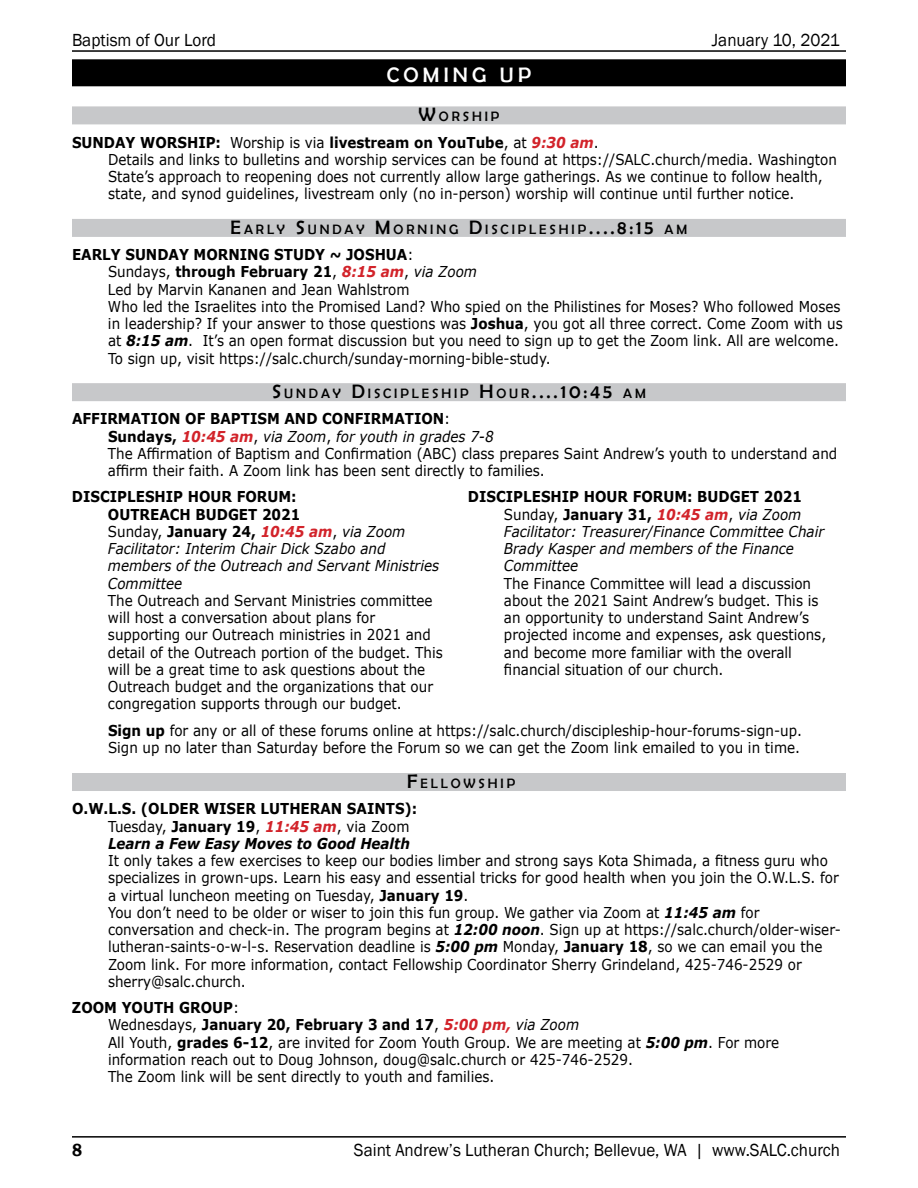
<style>
.page{position:relative;width:918px;height:1188px;background:#fff}
.page>*{position:absolute;margin:0;border:0;box-sizing:border-box;transform-origin:0 0}
.t1{font:21px "Berlin Sans FB";letter-spacing:.2em;color:#fff}
.t2{font:18px "Franklin Gothic";color:#000;scale:.95 1}
.t3{font:600 18px "Franklin Gothic";color:#000;scale:.95 1}
.t4{font:15px/17.2px "Verdana";color:#000;scale:.9 1}
.t5{font:italic 15px/17.2px "Verdana";color:#000;scale:.9 1}
.t6{font:700 15px/17.2px "Verdana";color:#000;scale:.9 1}
.t7{font:13.65px "Berlin Sans FB";letter-spacing:.215em;color:#000}
.s1{font-size:19.5px}
.s2{font-weight:700}
.s3{font-weight:700;font-style:italic;color:#d2232a}
.s4{font-style:italic}
.s5{font-weight:700;font-style:italic}
.s6{font-weight:700;font-style:normal}
.s7{font-style:normal}
.s8{font-weight:700;color:#d2232a}
.s9{font-weight:400}
.s10{font-style:italic;color:#d2232a}
</style>
<div class="page">
<hr style="left:72px;top:1136px;width:774px;height:2px;background:#000">
<hr style="left:72px;top:50px;width:774px;height:2px;background:#000">
<div style="left:72px;top:59px;width:774px;height:27px;background:#000"></div>
<div style="left:72px;top:106px;width:774px;height:18px;background:#c7c8ca"></div>
<div style="left:72px;top:219px;width:774px;height:18px;background:#c7c8ca"></div>
<div style="left:72px;top:383px;width:774px;height:18px;background:#c7c8ca"></div>
<div style="left:72px;top:773px;width:774px;height:18px;background:#c7c8ca"></div>
<p class="t2" style="left:72px;top:29px;width:153px">Baptism of Our Lord</p>
<p class="t2" style="left:712px;top:29px;width:136px">January 10, 2021</p>
<h1 class="t1" style="left:387px;top:63px;width:146px">COMING UP</h1>
<p class="t7" style="left:419px;top:109px;width:82px"><span class="s1">W</span>ORSHIP</p>
<p class="t4" style="left:108px;top:133px;width:812px;text-indent:-36px"><span class="s2">SUNDAY WORSHIP:</span> Worship is via <span class="s2">livestream on YouTube</span>, at <span class="s3">9:30 am</span>.<br>Details and links to bulletins and worship services can be found at https://SALC.church/media. Washington State’s approach to reopening does not currently allow large gatherings. As we continue to follow health, state, and synod guidelines, livestream only (no in-person) worship will continue until further notice.</p>
<p class="t7" style="left:231px;top:222px;width:458px"><span class="s1">E</span>ARLY <span class="s1">S</span> UNDAY <span class="s1">M</span>ORNING <span class="s1">D</span>ISCIPLESHIP<span class="s1">....8:15</span> AM</p>
<p class="t4" style="left:108px;top:246px;width:818px;text-indent:-36px"><span class="s2">EARLY SUNDAY MORNING STUDY ~ JOSHUA</span>:<br>Sundays, <span class="s2">through February 21</span>, <span class="s3">8:15 am</span>, <span class="s4">via Zoom<br></span>Led by Marvin Kananen and Jean Wahlstrom<br>Who led the Israelites into the Promised Land? Who spied on the Philistines for Moses? Who followed Moses in leadership? If your answer to those questions was <span class="s2">Joshua</span>, you got all three correct. Come Zoom with us at <span class="s5">8:15 am</span>. It’s an open format discussion but you need to sign up to get the Zoom link. All are welcome.<br>To sign up, visit https://salc.church/sunday-morning-bible-study.</p>
<p class="t7" style="left:272px;top:386px;width:375px"><span class="s1">S</span> UNDAY <span class="s1">D</span>ISCIPLESHIP <span class="s1">H</span> OUR<span class="s1">....10:45</span> AM</p>
<p class="t4" style="left:108px;top:410px;width:812px;text-indent:-36px"><span class="s2">AFFIRMATION OF BAPTISM AND CONFIRMATION</span>:<br><span class="s2">Sundays,</span> <span class="s3">10:45 am</span>, <span class="s4">via Zoom</span>, <span class="s4">for youth in grades 7-8<br></span>The Affirmation of Baptism and Confirmation (ABC) class prepares Saint Andrew’s youth to understand and affirm their faith. A Zoom link has been sent directly to families.</p>
<p class="t5" style="left:108px;top:488px;width:370px;text-indent:-36px"><span class="s6">DISCIPLESHIP HOUR FORUM:<br>OUTREACH BUDGET 2021<br></span><span class="s7">Sunday,</span> <span class="s6">January 24,</span> <span class="s8">10:45 am</span><span class="s7">,</span> via Zoom<br>Facilitator: Interim Chair Dick Szabo and members of the Outreach and Servant Ministries<br>Committee</p>
<p class="t4" style="left:108px;top:592px;width:373px">The Outreach and Servant Ministries committee will host a conversation about plans for supporting our Outreach ministries in 2021 and detail of the Outreach portion of the budget. This will be a great time to ask questions about the Outreach budget and the organizations that our congregation supports through our budget.</p>
<p class="t5" style="left:504px;top:488px;width:357px;text-indent:-36px"><span class="s6">DISCIPLESHIP HOUR FORUM: BUDGET 2021<br></span><span class="s7">Sunday,</span> <span class="s6">January 31,</span> <span class="s8">10:45 am</span><span class="s7">,</span> via Zoom Facilitator: Treasurer/Finance Committee Chair Brady Kasper and members of the Finance Committee</p>
<p class="t4" style="left:504px;top:574px;width:360px">The Finance Committee will lead a discussion about the 2021 Saint Andrew’s budget. This is an opportunity to understand Saint Andrew’s projected income and expenses, ask questions, and become more familiar with the overall financial situation of our church.</p>
<p class="t4" style="left:108px;top:721px;width:773px"><span class="s2">Sign up</span> for any or all of these forums online at https://salc.church/discipleship-hour-forums-sign-up.<br>Sign up no later than Saturday before the Forum so we can get the Zoom link emailed to you in time.</p>
<p class="t7" style="left:407px;top:776px;width:110px"><span class="s1">F</span>ELLOWSHIP</p>
<p class="t6" style="left:108px;top:800px;width:345px;text-indent:-36px">O.W.L.S. (OLDER WISER LUTHERAN SAINTS):<br><span class="s9">Tuesday,</span> January 19<span class="s9">,</span> <span class="s10">11:45 am</span><span class="s9">, via Zoom<br></span><span class="s4">Learn a Few Easy Moves to Good Health</span></p>
<p class="t4" style="left:108px;top:852px;width:816px">It only takes a few exercises to keep our bodies limber and strong says Kota Shimada, a fitness guru who specializes in grown-ups. Learn his easy and essential tricks for good health when you join the O.W.L.S. for a virtual luncheon meeting on Tuesday, <span class="s2">January 19</span>.<br>You don’t need to be older or wiser to join this fun group. We gather via Zoom at <span class="s5">11:45 am</span> for conversation and check-in. The program begins at <span class="s5">12:00 noon</span>. Sign up at https://salc.church/older-wiser&shy;lutheran-saints-o-w-l-s. Reservation deadline is <span class="s5">5:00 pm</span> Monday, <span class="s2">January 18</span>, so we can email you the Zoom link. For more information, contact Fellowship Coordinator Sherry Grindeland, 425-746-2529 or sherry@salc.church.</p>
<p class="t4" style="left:108px;top:999px;width:747px;text-indent:-36px"><span class="s2">ZOOM YOUTH GROUP</span>:<br>Wednesdays, <span class="s2">January 20, February 3 and 17</span>, <span class="s3">5:00 pm,</span> <span class="s4">via Zoom<br></span>All Youth, <span class="s2">grades 6-12</span>, are invited for Zoom Youth Group. We are meeting at <span class="s5">5:00 pm</span>. For more information reach out to Doug Johnson, doug@salc.church or 425-746-2529.<br>The Zoom link will be sent directly to youth and families.</p>
<p class="t3" style="left:72px;top:1138px;width:12px">8</p>
<p class="t2" style="left:354px;top:1138px;width:513px">Saint Andrew’s Lutheran Church; Bellevue, WA | www.SALC.church</p>
</div>
